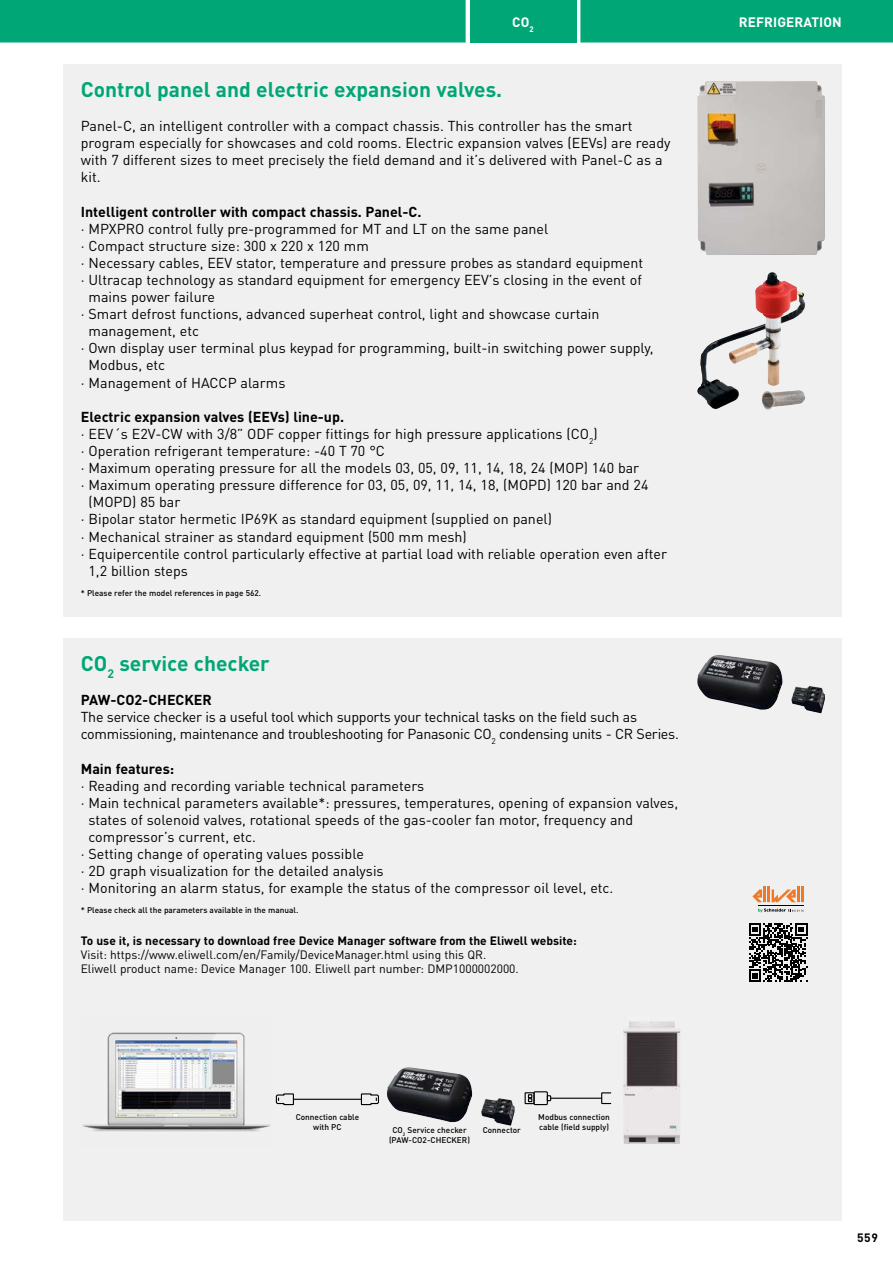
<style>
.page{position:relative;width:893px;height:1263px;background:#fff}
.page>*{position:absolute;margin:0;border:0;box-sizing:border-box;transform-origin:0 0}
.t1{font:700 21px "DIN Pro";color:#00a676}
.t2{font:14.25px/17.1px "DIN Pro";color:#000}
.t3{font:14.25px/17.1px "DIN Pro";letter-spacing:-.02em;color:#000}
.t4{font:700 14.25px "DIN Pro";color:#000}
.t5{font:700 13.5px "DIN Pro";letter-spacing:.01em;color:#fff}
.t6{font:12px/14.4px "DIN Pro";color:#000}
.t7{font:700 12px "DIN Pro";color:#000}
.t8{font:500 8.25px/9.9px "DIN Pro";color:#000;text-align:center}
</style>
<div class="page">
<div style="left:64px;top:638px;width:778px;height:582px;background:#eff0ef"></div>
<div style="left:64px;top:64px;width:778px;height:553px;background:#eff0ef"></div>
<img style="left:697px;top:81px;width:128px;height:174px">
<img style="left:697px;top:272px;width:105px;height:137px">
<img style="left:762px;top:390px;width:43px;height:20px">
<svg style="left:749px;top:923px;width:58px;height:59px"></svg>
<svg style="left:758px;top:908px;width:46px;height:4px"></svg>
<hr style="left:758px;top:905px;width:46px;height:1px;background:#000">
<hr style="left:801px;top:886px;width:3px;height:16px;background:#ef7926">
<hr style="left:797px;top:886px;width:3px;height:16px;background:#ef7926">
<svg style="left:752px;top:886px;width:44px;height:16px"></svg>
<img style="left:697px;top:655px;width:128px;height:58px">
<div style="left:525px;top:1092px;width:10px;height:12px;border:1px solid #000"></div>
<div style="left:533px;top:1091px;width:15px;height:14px;border:1px solid #000"></div>
<svg style="left:546px;top:1094px;width:6px;height:8px"></svg>
<svg style="left:528px;top:1094px;width:4px;height:8px"></svg>
<svg style="left:601px;top:1092px;width:11px;height:13px"></svg>
<hr style="left:551px;top:1098px;width:51px;height:1px;background:#000">
<svg style="left:360px;top:1093px;width:19px;height:13px"></svg>
<svg style="left:275px;top:1093px;width:20px;height:13px"></svg>
<hr style="left:293px;top:1099px;width:68px;height:1px;background:#000">
<img style="left:623px;top:1021px;width:57px;height:123px">
<img style="left:82px;top:1032px;width:189px;height:100px">
<img style="left:387px;top:1067px;width:127px;height:59px">
<div style="left:0;top:0;width:893px;height:43px;background:#00a676"></div>
<div style="left:470px;top:0;width:106px;height:43px;background:#00a676"></div>
<p class="t5" style="left:512px;top:12px;width:23px">CO<sub>2</sub></p>
<p class="t5" style="left:739px;top:12px;width:105px">REFRIGERATION</p>
<h1 class="t1" style="left:81px;top:73px;width:423px">Control panel and electric expansion valves.</h1>
<p class="t2" style="left:81px;top:116px;width:591px">Panel-C, an intelligent controller with a compact chassis. This controller has the smart program especially for showcases and cold rooms. Electric expansion valves (EEVs) are ready with 7 different sizes to meet precisely the field demand and it’s delivered with Panel-C as a kit.</p>
<p class="t4" style="left:81px;top:200px;width:342px">Intelligent controller with compact chassis. Panel-C.</p>
<p class="t2" style="left:81px;top:219px;width:469px">· MPXPRO control fully pre-programmed for MT and LT on the same panel</p>
<p class="t2" style="left:81px;top:236px;width:290px">· Compact structure size: 300 x 220 x 120 mm</p>
<p class="t2" style="left:81px;top:253px;width:564px">· Necessary cables, EEV stator, temperature and pressure probes as standard equipment</p>
<p class="t2" style="left:81px;top:270px;width:563px">· Ultracap technology as standard equipment for emergency EEV’s closing in the event of</p>
<p class="t2" style="left:89px;top:287px;width:128px">mains power failure</p>
<p class="t2" style="left:81px;top:305px;width:520px">· Smart defrost functions, advanced superheat control, light and showcase curtain</p>
<p class="t2" style="left:89px;top:322px;width:112px">management, etc</p>
<p class="t2" style="left:81px;top:339px;width:574px">· Own display user terminal plus keypad for programming, built-in switching power supply,</p>
<p class="t2" style="left:89px;top:356px;width:78px">Modbus, etc</p>
<p class="t2" style="left:81px;top:373px;width:206px">· Management of HACCP alarms</p>
<p class="t4" style="left:81px;top:405px;width:265px">Electric expansion valves (EEVs) line-up.</p>
<p class="t2" style="left:81px;top:424px;width:518px">· EEV´s E2V-CW with 3/8” ODF copper fittings for high pressure applications (CO<sub>2</sub>)</p>
<p class="t2" style="left:81px;top:441px;width:306px">· Operation refrigerant temperature: -40 T 70 °C</p>
<p class="t2" style="left:81px;top:458px;width:560px">· Maximum operating pressure for all the models 03, 05, 09, 11, 14, 18, 24 (MOP) 140 bar</p>
<p class="t2" style="left:81px;top:476px;width:569px">· Maximum operating pressure difference for 03, 05, 09, 11, 14, 18, (MOPD) 120 bar and 24</p>
<p class="t2" style="left:89px;top:493px;width:93px">(MOPD) 85 bar</p>
<p class="t2" style="left:81px;top:510px;width:473px">· Bipolar stator hermetic IP69K as standard equipment (supplied on panel)</p>
<p class="t2" style="left:81px;top:527px;width:388px">· Mechanical strainer as standard equipment (500 mm mesh)</p>
<p class="t2" style="left:81px;top:544px;width:588px">· Equipercentile control particularly effective at partial load with reliable operation even after</p>
<p class="t2" style="left:89px;top:561px;width:101px">1,2 billion steps</p>
<p class="t8" style="left:81px;top:587px;width:182px">* Please refer the model references in page 562.</p>
<h1 class="t1" style="left:81px;top:647px;width:190px">CO<sub>2</sub> service checker</h1>
<p class="t4" style="left:81px;top:689px;width:133px">PAW-CO2-CHECKER</p>
<p class="t3" style="left:81px;top:708px;width:600px">The service checker is a useful tool which supports your technical tasks on the field such as commissioning, maintenance and troubleshooting for Panasonic CO<sub>2</sub> condensing units - CR Series.</p>
<p class="t4" style="left:81px;top:757px;width:95px">Main features:</p>
<p class="t2" style="left:81px;top:776px;width:345px">· Reading and recording variable technical parameters</p>
<p class="t2" style="left:81px;top:793px;width:599px">· Main technical parameters available*: pressures, temperatures, opening of expansion valves,</p>
<p class="t2" style="left:89px;top:810px;width:546px">states of solenoid valves, rotational speeds of the gas-cooler fan motor, frequency and</p>
<p class="t2" style="left:89px;top:827px;width:169px">compressor’s current, etc.</p>
<p class="t2" style="left:81px;top:844px;width:285px">· Setting change of operating values possible</p>
<p class="t2" style="left:81px;top:861px;width:304px">· 2D graph visualization for the detailed analysis</p>
<p class="t2" style="left:81px;top:879px;width:534px">· Monitoring an alarm status, for example the status of the compressor oil level, etc.</p>
<p class="t8" style="left:81px;top:904px;width:219px">* Please check all the parameters available in the manual.</p>
<p class="t7" style="left:81px;top:931px;width:498px">To use it, is necessary to download free Device Manager software from the Eliwell website:</p>
<p class="t6" style="left:81px;top:947px;width:439px">Visit: https://www.eliwell.com/en/Family/DeviceManager.html using this QR.<br>Eliwell product name: Device Manager 100. Eliwell part number: DMP1000002000.</p>
<p class="t8" style="left:296px;top:1112px;width:65px">Connection cable with PC</p>
<p class="t8" style="left:538px;top:1112px;width:73px;text-align:left">Modbus connection cable (field supply)</p>
<p class="t8" style="left:389px;top:1125px;width:82px">CO<sub>2</sub> Service checker (PAW-CO2-CHECKER)</p>
<p class="t8" style="left:483px;top:1125px;width:40px">Connector</p>
<p class="t7" style="left:857px;top:1229px;width:22px">559</p>
</div>
